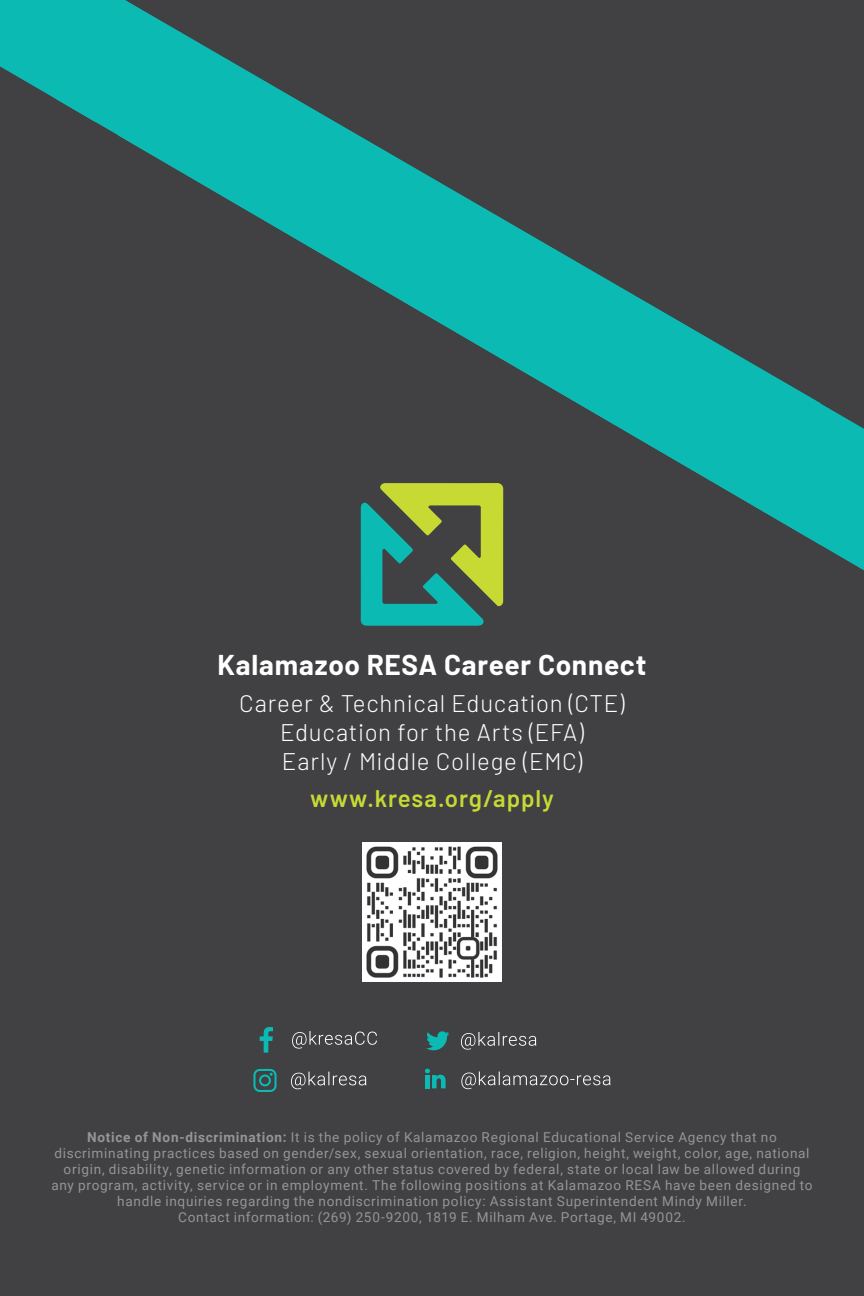
<style>
.page{position:relative;width:864px;height:1296px;background:#414042}
.page>*{position:absolute;margin:0;border:0;box-sizing:border-box;transform-origin:0 0}
.t1{font:700 28px "Barlow";letter-spacing:.025em;color:#fff}
.t2{font:300 24px/28.8px "Barlow";letter-spacing:.03em;color:#fff;text-align:center}
.t3{font:600 24px "Barlow";letter-spacing:.035em;color:#c6da33}
.t4{font:13.6px/16px "Roboto";letter-spacing:.05em;color:#939598;text-align:center}
.s1{font-weight:700}
</style>
<div class="page">
<svg style="left:361px;top:570px;width:142px;height:56px"></svg>
<div style="left:95px;top:0;width:23px;height:135px;background:#0cbab4"></div>
<svg style="left:0;top:0;width:96px;height:122px"></svg>
<svg style="left:253px;top:1069px;width:24px;height:23px"></svg>
<svg style="left:291px;top:1072px;width:75px;height:17px"></svg>
<svg style="left:426px;top:1031px;width:23px;height:19px"></svg>
<svg style="left:461px;top:1032px;width:75px;height:18px"></svg>
<svg style="left:425px;top:1069px;width:21px;height:19px"></svg>
<svg style="left:461px;top:1072px;width:150px;height:17px"></svg>
<svg style="left:260px;top:1027px;width:13px;height:26px"></svg>
<svg style="left:292px;top:1031px;width:85px;height:18px"></svg>
<img style="left:363px;top:843px;width:138px;height:138px">
<svg style="left:118px;top:0;width:746px;height:570px"></svg>
<h1 class="t1" style="left:218px;top:644px;width:430px">Kalamazoo RESA Career Connect</h1>
<h2 class="t2" style="left:239px;top:687px;width:387px">Career &amp; Technical Education (CTE)<br>Education for the Arts (EFA)<br>Early / Middle College (EMC)</h2>
<h2 class="t3" style="left:310px;top:780px;width:245px">www.kresa.org/apply</h2>
<p class="t4" style="left:51px;top:1129px;width:763px"><span class="s1">Notice of Non-discrimination:</span> It is the policy of Kalamazoo Regional Educational Service Agency that no discriminating practices based on gender/sex, sexual orientation, race, religion, height, weight, color, age, national origin, disability, genetic information or any other status covered by federal, state or local law be allowed during any program, activity, service or in employment. The following positions at Kalamazoo RESA have been designed to handle inquiries regarding the nondiscrimination policy: Assistant Superintendent Mindy Miller.<br>Contact information: (269) 250-9200, 1819 E. Milham Ave. Portage, MI 49002.</p>
</div>
